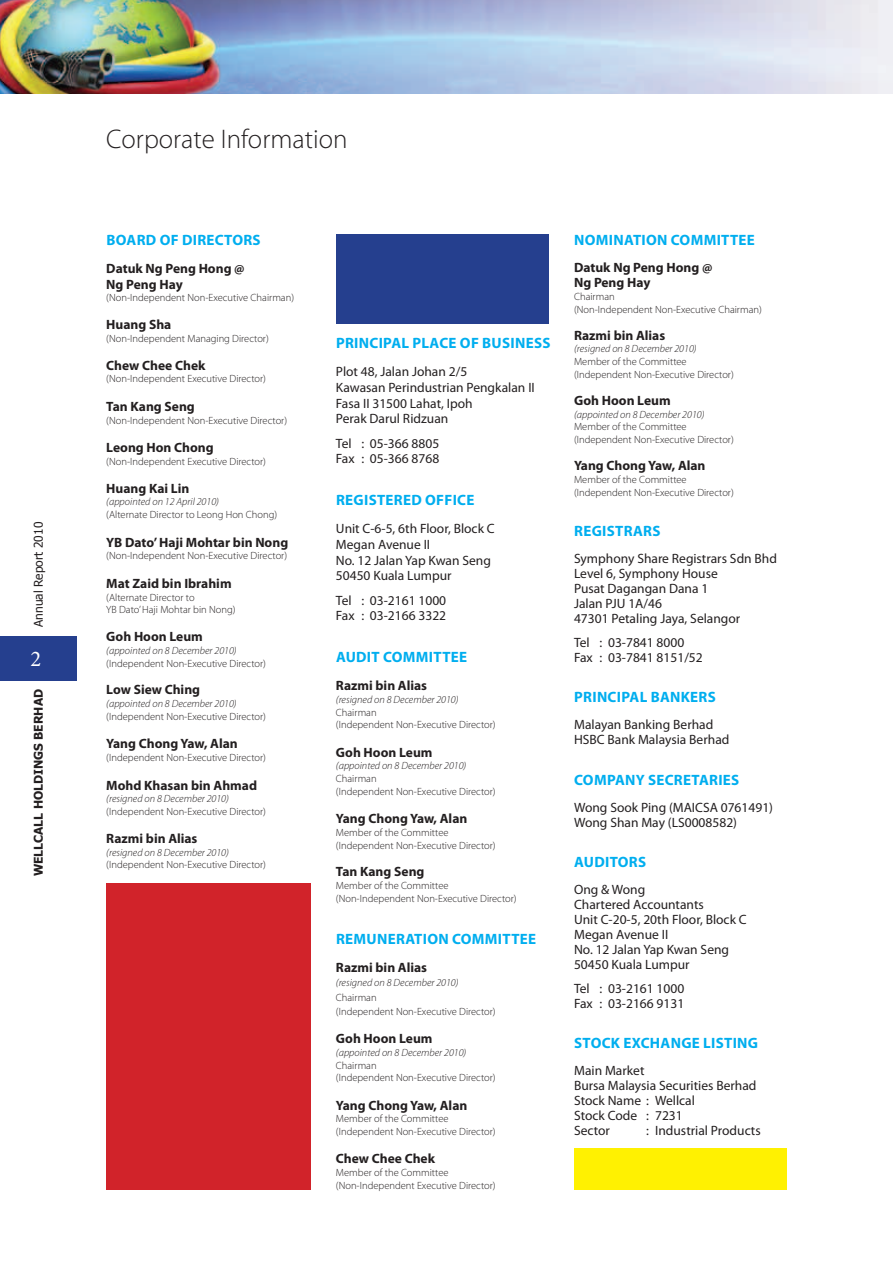
<style>
.page{position:relative;width:893px;height:1263px;background:#fff}
.page>*{position:absolute;margin:0;border:0;box-sizing:border-box;transform-origin:0 0}
.t1{font:300 27px "Myriad Pro";color:#231f20}
.t2{font:22.5px "Minion Pro";color:#fff}
.t3{font:700 15px "Myriad Pro";letter-spacing:.02em;color:#00aeef}
.t4{font:13.5px/15px "Myriad Pro";color:#231f20}
.t5{font:700 13.5px/15.8px "Myriad Pro";color:#231f20}
.t6{font:700 12px "Tahoma";color:#231f20}
.t7{font:12px "Tahoma";color:#231f20}
.t8{font:300 10.5px/12.8px "Myriad Pro";color:#231f20}
.t9{font:italic 300 10.5px "Myriad Pro";color:#231f20}
</style>
<div class="page">
<img style="left:0;top:0;width:893px;height:94px">
<div style="left:0;top:636px;width:77px;height:45px;background:#253f8e"></div>
<div style="left:106px;top:883px;width:204px;height:306px;background:#d1232a"></div>
<div style="left:336px;top:234px;width:213px;height:89px;background:#253f8e"></div>
<div style="left:574px;top:1148px;width:213px;height:41px;background:#fff101"></div>
<p class="t7" style="left:30px;top:627px;width:107px;rotate:-90deg">Annual Report 2010</p>
<h2 class="t2" style="left:30px;top:644px;width:12px">2</h2>
<p class="t6" style="left:30px;top:876px;width:189px;rotate:-90deg">WELLCALL HOLDINGS BERHAD</p>
<h1 class="t1" style="left:106px;top:123px;width:243px">Corporate Information</h1>
<h3 class="t3" style="left:106px;top:230px;width:156px">BOARD OF DIRECTORS</h3>
<p class="t5" style="left:106px;top:260px;width:140px">Datuk Ng Peng Hong @<br>Ng Peng Hay</p>
<p class="t8" style="left:106px;top:291px;width:189px">(Non-Independent Non-Executive Chairman)</p>
<p class="t5" style="left:106px;top:316px;width:67px">Huang Sha</p>
<p class="t8" style="left:106px;top:332px;width:164px">(Non-Independent Managing Director)</p>
<p class="t5" style="left:106px;top:357px;width:101px">Chew Chee Chek</p>
<p class="t8" style="left:106px;top:372px;width:161px">(Non-Independent Executive Director)</p>
<p class="t5" style="left:106px;top:398px;width:90px">Tan Kang Seng</p>
<p class="t8" style="left:106px;top:414px;width:182px">(Non-Independent Non-Executive Director)</p>
<p class="t5" style="left:106px;top:439px;width:109px">Leong Hon Chong</p>
<p class="t8" style="left:106px;top:455px;width:161px">(Non-Independent Executive Director)</p>
<p class="t5" style="left:106px;top:480px;width:85px">Huang Kai Lin</p>
<p class="t9" style="left:106px;top:496px;width:114px">(appointed on 12 April 2010)</p>
<p class="t8" style="left:106px;top:508px;width:172px">(Alternate Director to Leong Hon Chong)</p>
<p class="t5" style="left:106px;top:534px;width:183px">YB Dato’ Haji Mohtar bin Nong</p>
<p class="t8" style="left:106px;top:549px;width:182px">(Non-Independent Non-Executive Director)</p>
<p class="t5" style="left:106px;top:575px;width:127px">Mat Zaid bin Ibrahim</p>
<p class="t8" style="left:106px;top:591px;width:131px">(Alternate Director to<br>YB Dato’ Haji Mohtar bin Nong)</p>
<p class="t5" style="left:106px;top:628px;width:98px">Goh Hoon Leum</p>
<p class="t9" style="left:106px;top:644px;width:132px">(appointed on 8 December 2010)</p>
<p class="t8" style="left:106px;top:657px;width:161px">(Independent Non-Executive Director)</p>
<p class="t5" style="left:106px;top:681px;width:95px">Low Siew Ching</p>
<p class="t9" style="left:106px;top:697px;width:132px">(appointed on 8 December 2010)</p>
<p class="t8" style="left:106px;top:710px;width:161px">(Independent Non-Executive Director)</p>
<p class="t5" style="left:106px;top:735px;width:133px">Yang Chong Yaw, Alan</p>
<p class="t8" style="left:106px;top:751px;width:161px">(Independent Non-Executive Director)</p>
<p class="t5" style="left:106px;top:777px;width:152px">Mohd Khasan bin Ahmad</p>
<p class="t9" style="left:106px;top:793px;width:124px">(resigned on 8 December 2010)</p>
<p class="t8" style="left:106px;top:805px;width:161px">(Independent Non-Executive Director)</p>
<p class="t5" style="left:106px;top:830px;width:93px">Razmi bin Alias</p>
<p class="t9" style="left:106px;top:846px;width:124px">(resigned on 8 December 2010)</p>
<p class="t8" style="left:106px;top:858px;width:161px">(Independent Non-Executive Director)</p>
<h3 class="t3" style="left:336px;top:333px;width:216px">PRINCIPAL PLACE OF BUSINESS</h3>
<p class="t4" style="left:336px;top:363px;width:200px;line-height:15.8px">Plot 48, Jalan Johan 2/5<br>Kawasan Perindustrian Pengkalan II<br>Fasa II 31500 Lahat, Ipoh<br>Perak Darul Ridzuan</p>
<p class="t4" style="left:336px;top:435px;width:105px;line-height:15.8px">Tel : 05-366 8805<br>Fax : 05-366 8768</p>
<h3 class="t3" style="left:336px;top:490px;width:140px">REGISTERED OFFICE</h3>
<p class="t4" style="left:336px;top:520px;width:160px;line-height:15.8px">Unit C-6-5, 6th Floor, Block C<br>Megan Avenue II<br>No. 12 Jalan Yap Kwan Seng<br>50450 Kuala Lumpur</p>
<p class="t4" style="left:336px;top:592px;width:112px;line-height:15.8px">Tel : 03-2161 1000<br>Fax : 03-2166 3322</p>
<h3 class="t3" style="left:336px;top:647px;width:133px">AUDIT COMMITTEE</h3>
<p class="t5" style="left:336px;top:677px;width:93px">Razmi bin Alias</p>
<p class="t9" style="left:336px;top:693px;width:124px">(resigned on 8 December 2010)</p>
<p class="t8" style="left:336px;top:706px;width:161px">Chairman<br>(Independent Non-Executive Director)</p>
<p class="t5" style="left:336px;top:744px;width:98px">Goh Hoon Leum</p>
<p class="t9" style="left:336px;top:759px;width:132px">(appointed on 8 December 2010)</p>
<p class="t8" style="left:336px;top:772px;width:161px">Chairman<br>(Independent Non-Executive Director)</p>
<p class="t5" style="left:336px;top:810px;width:133px">Yang Chong Yaw, Alan</p>
<p class="t8" style="left:336px;top:826px;width:161px">Member of the Committee (Independent Non-Executive Director)</p>
<p class="t5" style="left:336px;top:863px;width:90px">Tan Kang Seng</p>
<p class="t8" style="left:336px;top:879px;width:182px">Member of the Committee (Non-Independent Non-Executive Director)</p>
<h3 class="t3" style="left:336px;top:929px;width:202px">REMUNERATION COMMITTEE</h3>
<p class="t5" style="left:336px;top:959px;width:93px">Razmi bin Alias</p>
<p class="t9" style="left:336px;top:977px;width:124px">(resigned on 8 December 2010)</p>
<p class="t8" style="left:336px;top:990px;width:161px;line-height:14.2px">Chairman<br>(Independent Non-Executive Director)</p>
<p class="t5" style="left:336px;top:1030px;width:98px">Goh Hoon Leum</p>
<p class="t9" style="left:336px;top:1046px;width:132px">(appointed on 8 December 2010)</p>
<p class="t8" style="left:336px;top:1059px;width:161px">Chairman<br>(Independent Non-Executive Director)</p>
<p class="t5" style="left:336px;top:1097px;width:133px">Yang Chong Yaw, Alan</p>
<p class="t8" style="left:336px;top:1112px;width:161px">Member of the Committee (Independent Non-Executive Director)</p>
<p class="t5" style="left:336px;top:1150px;width:101px">Chew Chee Chek</p>
<p class="t8" style="left:336px;top:1166px;width:161px">Member of the Committee (Non-Independent Executive Director)</p>
<h3 class="t3" style="left:574px;top:230px;width:182px">NOMINATION COMMITTEE</h3>
<p class="t5" style="left:574px;top:260px;width:140px;line-height:15px">Datuk Ng Peng Hong @<br>Ng Peng Hay</p>
<p class="t8" style="left:574px;top:290px;width:189px">Chairman<br>(Non-Independent Non-Executive Chairman)</p>
<p class="t5" style="left:574px;top:327px;width:93px">Razmi bin Alias</p>
<p class="t9" style="left:574px;top:343px;width:124px">(resigned on 8 December 2010)</p>
<p class="t8" style="left:574px;top:355px;width:161px">Member of the Committee (Independent Non-Executive Director)</p>
<p class="t5" style="left:574px;top:392px;width:98px">Goh Hoon Leum</p>
<p class="t9" style="left:574px;top:408px;width:132px">(appointed on 8 December 2010)</p>
<p class="t8" style="left:574px;top:420px;width:161px">Member of the Committee (Independent Non-Executive Director)</p>
<p class="t5" style="left:574px;top:457px;width:133px">Yang Chong Yaw, Alan</p>
<p class="t8" style="left:574px;top:473px;width:161px">Member of the Committee (Independent Non-Executive Director)</p>
<h3 class="t3" style="left:574px;top:521px;width:88px">REGISTRARS</h3>
<p class="t4" style="left:574px;top:551px;width:204px">Symphony Share Registrars Sdn Bhd<br>Level 6, Symphony House<br>Pusat Dagangan Dana 1<br>Jalan PJU 1A/46<br>47301 Petaling Jaya, Selangor</p>
<p class="t4" style="left:574px;top:634px;width:130px">Tel : 03-7841 8000<br>Fax : 03-7841 8151/52</p>
<h3 class="t3" style="left:574px;top:687px;width:143px">PRINCIPAL BANKERS</h3>
<p class="t4" style="left:574px;top:717px;width:157px">Malayan Banking Berhad<br>HSBC Bank Malaysia Berhad</p>
<h3 class="t3" style="left:574px;top:770px;width:167px">COMPANY SECRETARIES</h3>
<p class="t4" style="left:574px;top:799px;width:201px">Wong Sook Ping (MAICSA 0761491)<br>Wong Shan May (LS0008582)</p>
<h3 class="t3" style="left:574px;top:852px;width:73px">AUDITORS</h3>
<p class="t4" style="left:574px;top:882px;width:174px">Ong &amp; Wong<br>Chartered Accountants<br>Unit C-20-5, 20th Floor, Block C<br>Megan Avenue II<br>No. 12 Jalan Yap Kwan Seng<br>50450 Kuala Lumpur</p>
<p class="t4" style="left:574px;top:980px;width:112px">Tel : 03-2161 1000<br>Fax : 03-2166 9131</p>
<h3 class="t3" style="left:574px;top:1033px;width:185px">STOCK EXCHANGE LISTING</h3>
<p class="t4" style="left:574px;top:1063px;width:184px">Main Market<br>Bursa Malaysia Securities Berhad<br>Stock Name : Wellcal<br>Stock Code : 7231<br>Sector</p>
<p class="t4" style="left:646px;top:1123px;width:116px">: Industrial Products</p>
</div>
